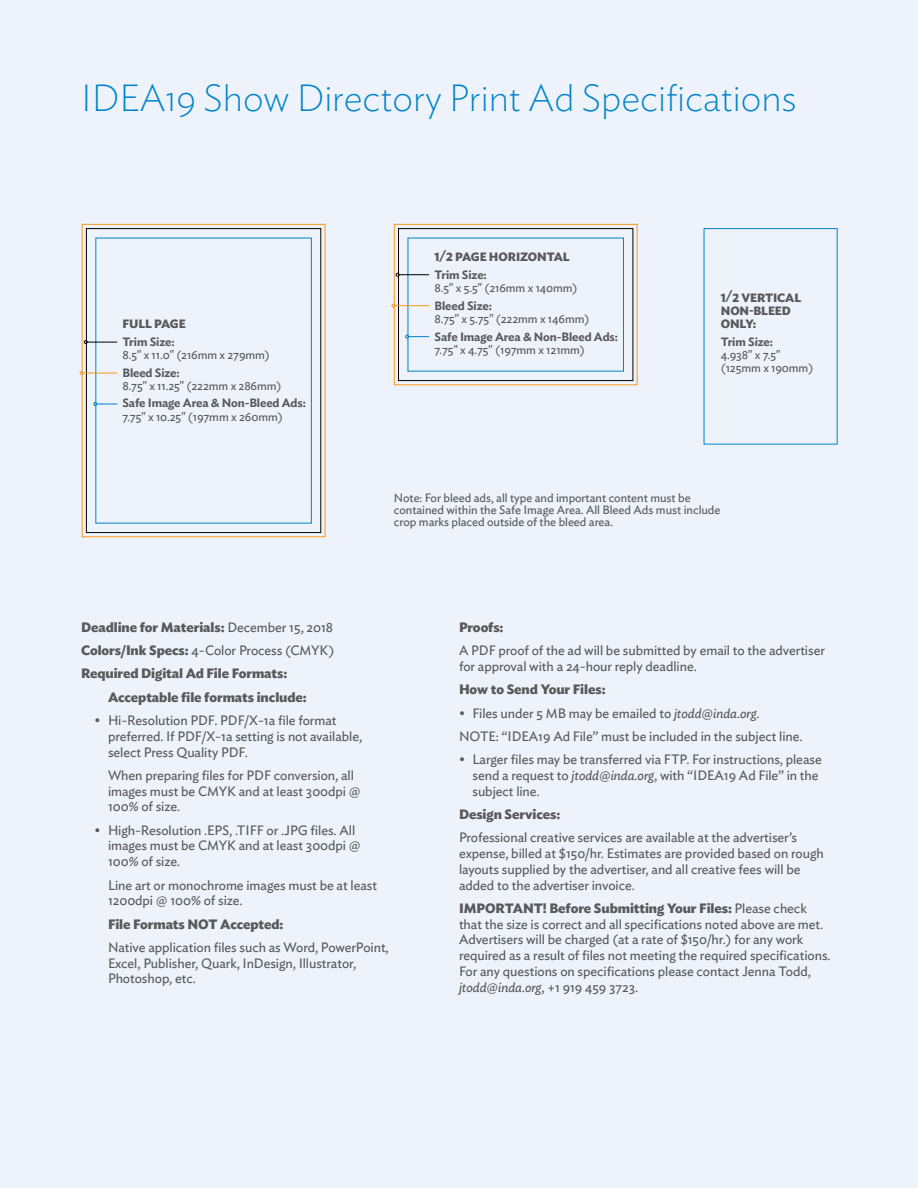
<style>
.page{position:relative;width:918px;height:1188px;background:#eef3fb}
.page>*{position:absolute;margin:0;border:0;box-sizing:border-box;transform-origin:0 0}
.t1{font:200 37.5px "Ideal Sans";color:#0083ca}
.t2{font:13.5px/15.8px "Ideal Sans";letter-spacing:-.005em;color:#58595b}
.t3{font:700 13.5px "Ideal Sans";letter-spacing:-.005em;color:#58595b}
.t4{font:12px/12px "Ideal Sans";letter-spacing:-.005em;color:#58595b}
.t5{font:600 12px "Ideal Sans";letter-spacing:-.01em;color:#58595b}
.t6{font:700 12px/13px "Ideal Sans";letter-spacing:-.01em;color:#58595b}
.s1{font-weight:400}
.s2{font-weight:700}
.s3{font-style:italic}
</style>
<div class="page">
<div style="left:394px;top:224px;width:244px;height:161px;border:1px solid #f8971d"></div>
<div style="left:86px;top:228px;width:235px;height:305px;border:1px solid #000"></div>
<div style="left:398px;top:228px;width:235px;height:153px;border:1px solid #000"></div>
<svg style="left:93px;top:402px;width:24px;height:4px"></svg>
<hr style="left:87px;top:342px;width:30px;height:1px;background:#000">
<svg style="left:84px;top:340px;width:4px;height:4px"></svg>
<hr style="left:83px;top:373px;width:34px;height:1px;background:#f8971d">
<svg style="left:80px;top:371px;width:3px;height:4px"></svg>
<svg style="left:405px;top:335px;width:24px;height:4px"></svg>
<hr style="left:399px;top:274px;width:30px;height:1px;background:#000">
<svg style="left:396px;top:273px;width:4px;height:4px"></svg>
<hr style="left:395px;top:305px;width:34px;height:1px;background:#f8971d">
<svg style="left:392px;top:304px;width:3px;height:4px"></svg>
<h1 class="t1" style="left:81px;top:69px;width:717px">IDEA19 Show Directory Print Ad Specifications</h1>
<p class="t6" style="left:122px;top:316px;width:65px">FULL PAGE</p>
<p class="t5" style="left:122px;top:332px;width:54px">Trim Size:</p>
<p class="t4" style="left:122px;top:348px;width:149px">8.5" x 11.0" (216mm x 279mm)</p>
<p class="t5" style="left:122px;top:363px;width:59px">Bleed Size:</p>
<p class="t4" style="left:122px;top:379px;width:161px">8.75" x 11.25" (222mm x 286mm)</p>
<p class="t5" style="left:122px;top:394px;width:185px">Safe Image Area &amp; Non-Bleed Ads:</p>
<p class="t4" style="left:122px;top:409px;width:162px">7.75" x 10.25" (197mm x 260mm)</p>
<p class="t6" style="left:435px;top:250px;width:137px">1/2 PAGE HORIZONTAL</p>
<p class="t5" style="left:435px;top:266px;width:54px">Trim Size:</p>
<p class="t4" style="left:435px;top:281px;width:145px">8.5" x 5.5" (216mm x 140mm)</p>
<p class="t5" style="left:435px;top:297px;width:59px">Bleed Size:</p>
<p class="t4" style="left:435px;top:312px;width:156px">8.75" x 5.75" (222mm x 146mm)</p>
<p class="t5" style="left:435px;top:327px;width:185px">Safe Image Area &amp; Non-Bleed Ads:</p>
<p class="t4" style="left:435px;top:343px;width:152px">7.75" x 4.75" (197mm x 121mm)</p>
<p class="t6" style="left:721px;top:290px;width:82px">1/2 VERTICAL<br>NON-BLEED<br>ONLY:</p>
<p class="t5" style="left:721px;top:332px;width:54px">Trim Size:</p>
<p class="t4" style="left:721px;top:347px;width:94px;line-height:13px">4.938" x 7.5" (125mm x 190mm)</p>
<p class="t4" style="left:394px;top:491px;width:328px">Note: For bleed ads, all type and important content must be contained within the Safe Image Area. All Bleed Ads must include crop marks placed outside of the bleed area.</p>
<p class="t3" style="left:81px;top:616px;width:254px">Deadline for Materials: <span class="s1">December 15, 2018</span></p>
<p class="t2" style="left:81px;top:642px;width:255px"><span class="s2">Colors/Ink Specs:</span> 4-Color Process (CMYK)</p>
<p class="t3" style="left:81px;top:663px;width:208px">Required Digital Ad File Formats:</p>
<p class="t3" style="left:108px;top:686px;width:200px">Acceptable file formats include:</p>
<p class="t2" style="left:108px;top:711px;width:256px;text-indent:-14px">• Hi-Resolution PDF. PDF/X-1a file format preferred. If PDF/X-1a setting is not available, select Press Quality PDF.</p>
<p class="t2" style="left:108px;top:766px;width:254px">When preparing files for PDF conversion, all images must be CMYK and at least 300dpi @<br>100% of size.</p>
<p class="t2" style="left:108px;top:821px;width:254px;text-indent:-14px">• High-Resolution .EPS, .TIFF or .JPG files. All images must be CMYK and at least 300dpi @<br>100% of size.</p>
<p class="t2" style="left:108px;top:876px;width:271px">Line art or monochrome images must be at least<br>1200dpi @ 100% of size.</p>
<p class="t3" style="left:108px;top:913px;width:177px">File Formats NOT Accepted:</p>
<p class="t2" style="left:108px;top:938px;width:282px">Native application files such as Word, PowerPoint,<br>Excel, Publisher, Quark, InDesign, Illustrator,<br>Photoshop, etc.</p>
<p class="t3" style="left:459px;top:616px;width:46px">Proofs:</p>
<p class="t2" style="left:459px;top:642px;width:367px">A PDF proof of the ad will be submitted by email to the advertiser for approval with a 24-hour reply deadline.</p>
<p class="t3" style="left:459px;top:679px;width:148px">How to Send Your Files:</p>
<p class="t2" style="left:459px;top:700px;width:345px;line-height:23.2px">• Files under 5 MB may be emailed to <span class="s3">jtodd@inda.org</span>.<br>NOTE: “IDEA19 Ad File” must be included in the subject line.</p>
<p class="t2" style="left:472px;top:751px;width:351px;text-indent:-14px">• Larger files may be transferred via FTP. For instructions, please send a request to <span class="s3">jtodd@inda.org</span>, with “IDEA19 Ad File” in the subject line.</p>
<p class="t3" style="left:459px;top:803px;width:103px">Design Services:</p>
<p class="t2" style="left:459px;top:829px;width:366px">Professional creative services are available at the advertiser’s expense, billed at $150/hr. Estimates are provided based on rough layouts supplied by the advertiser, and all creative fees will be added to the advertiser invoice.</p>
<p class="t2" style="left:459px;top:899px;width:373px"><span class="s2">IMPORTANT! Before Submitting Your Files:</span> Please check that the size is correct and all specifications noted above are met.<br>Advertisers will be charged (at a rate of $150/hr.) for any work required as a result of files not meeting the required specifications.<br>For any questions on specifications please contact Jenna Todd, <span class="s3">jtodd@inda.org</span>, +1 919 459 3723.</p>
</div>
